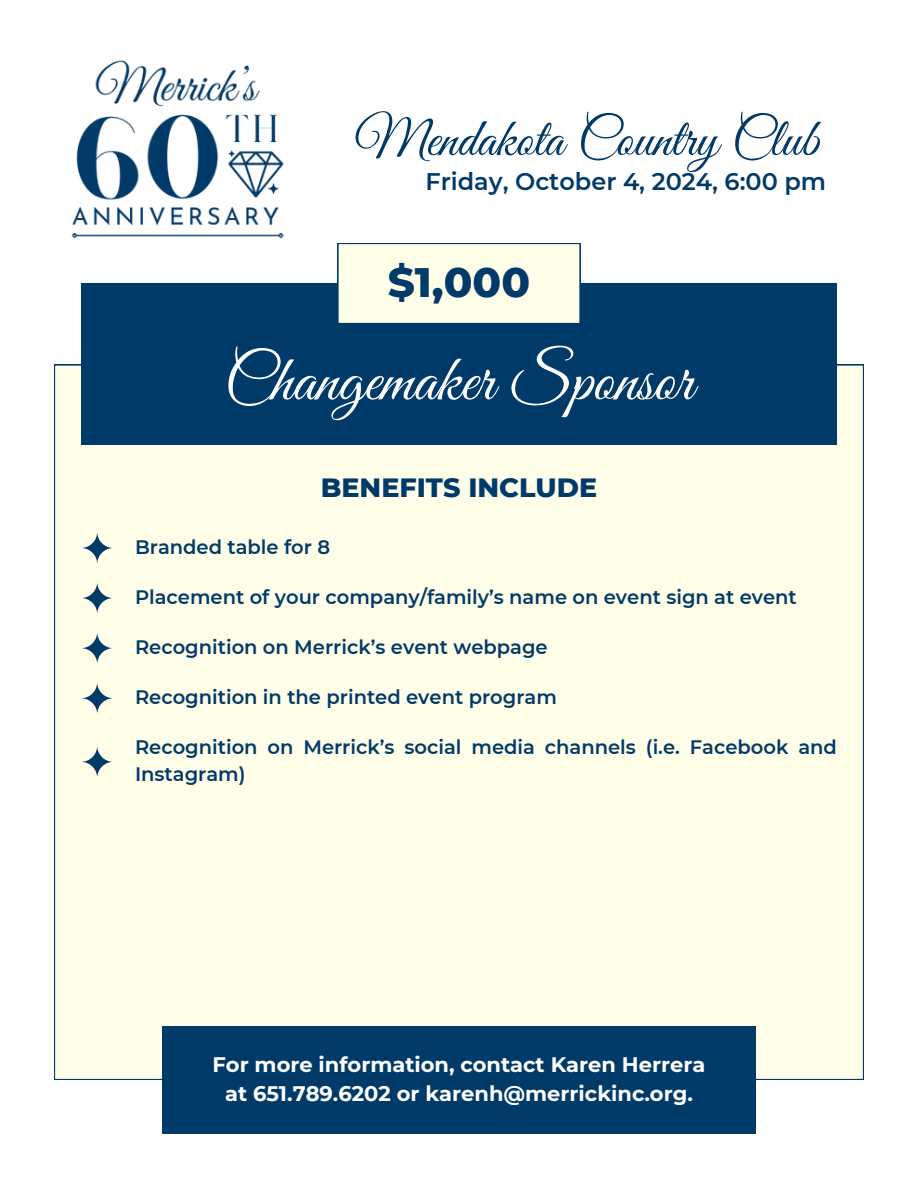
<style>
.page{position:relative;width:918px;height:1188px;background:#fff}
.page>*{position:absolute;margin:0;border:0;box-sizing:border-box;transform-origin:0 0}
.t1{font:66px "Great Vibes";color:#fff}
.t2{font:54px "Great Vibes";color:#003a69}
.t3{font:800 42px "Montserrat";color:#003a69}
.t4{font:800 27px "Montserrat";color:#003a69}
.t5{font:600 24px "Montserrat";color:#003a69}
.t6{font:700 21px "Montserrat";color:#fff}
.t7{font:600 19.5px/27px "Montserrat";color:#003a69}
</style>
<div class="page">
<img style="left:71px;top:60px;width:213px;height:179px">
<div style="left:54px;top:364px;width:810px;height:716px;background:#ffffe9"></div>
<div style="left:81px;top:284px;width:756px;height:162px;background:#003a69"></div>
<div style="left:338px;top:243px;width:242px;height:80px;background:#ffffe9"></div>
<svg style="left:81px;top:532px;width:32px;height:32px"></svg>
<svg style="left:81px;top:632px;width:32px;height:32px"></svg>
<svg style="left:81px;top:682px;width:32px;height:32px"></svg>
<svg style="left:81px;top:746px;width:32px;height:32px"></svg>
<svg style="left:81px;top:582px;width:32px;height:32px"></svg>
<div style="left:162px;top:1026px;width:594px;height:108px;background:#003a69"></div>
<p class="t2" style="left:355px;top:109px;width:467px">Mendakota Country Club</p>
<p class="t5" style="left:425px;top:167px;width:402px">Friday, October 4, 2024, 6:00 pm</p>
<h2 class="t3" style="left:388px;top:256px;width:144px">$1,000</h2>
<h5 class="t1" style="left:224px;top:343px;width:471px">Changemaker Sponsor</h5>
<p class="t4" style="left:321px;top:471px;width:278px">BENEFITS INCLUDE</p>
<h3 class="t7" style="left:135px;top:533px;width:197px">Branded table for 8</h3>
<p class="t7" style="left:135px;top:583px;width:663px">Placement of your company/family’s name on event sign at event</p>
<h1 class="t7" style="left:135px;top:633px;width:414px">Recognition on Merrick’s event webpage</h1>
<h4 class="t7" style="left:135px;top:683px;width:423px">Recognition in the printed event program</h4>
<p class="t7" style="left:135px;top:733px;width:703px">Recognition on Merrick’s social media channels (i.e. Facebook and<br>Instagram)</p>
<p class="t6" style="left:213px;top:1052px;width:494px">For more information, contact Karen Herrera</p>
<p class="t6" style="left:225px;top:1081px;width:469px">at 651.789.6202 or karenh@merrickinc.org.</p>
</div>
